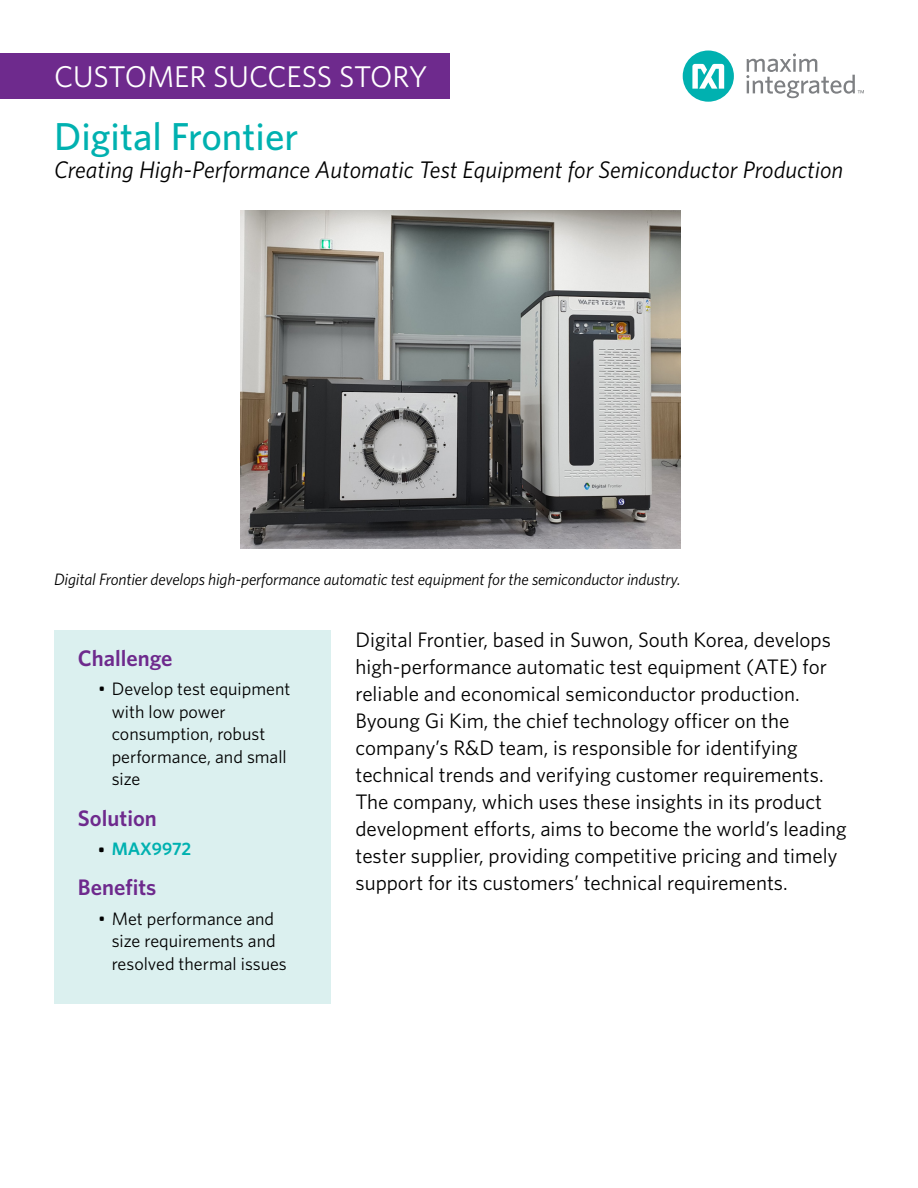
<style>
.page{position:relative;width:918px;height:1188px;background:#fff}
.page>*{position:absolute;margin:0;border:0;box-sizing:border-box;transform-origin:0 0}
.t1{font:500 39px "Whitney";color:#00b1b0}
.t2{font:30px "Whitney";color:#fff}
.t3{font:italic 24px "Whitney";color:#000}
.t4{font:600 22.5px "Whitney";color:#6e2a8d}
.t5{font:21px/27px "Whitney";color:#000}
.t6{font:18px/22.5px "Whitney";color:#000}
.t7{font:600 18px "Whitney";color:#00b1b0}
.t8{font:italic 16.5px "Whitney";letter-spacing:-.01em;color:#000}
.s1{font-size:15px;color:#000}
</style>
<div class="page">
<div style="left:0;top:53px;width:450px;height:45px;background:#6e2a8d"></div>
<div style="left:683px;top:51px;width:51px;height:51px;background:#00b1b0;border-radius:50%"></div>
<svg style="left:692px;top:64px;width:32px;height:25px"></svg>
<svg style="left:746px;top:53px;width:118px;height:45px"></svg>
<div style="left:54px;top:630px;width:276px;height:374px;background:#dbf0ef"></div>
<img style="left:241px;top:211px;width:439px;height:338px">
<h2 class="t2" style="left:54px;top:56px;width:375px">CUSTOMER SUCCESS STORY</h2>
<h1 class="t1" style="left:54px;top:110px;width:246px">Digital Frontier</h1>
<p class="t3" style="left:54px;top:154px;width:791px">Creating High-Performance Automatic Test Equipment for Semiconductor Production</p>
<p class="t8" style="left:54px;top:568px;width:628px">Digital Frontier develops high-performance automatic test equipment for the semiconductor industry.</p>
<p class="t4" style="left:78px;top:643px;width:96px">Challenge</p>
<p class="t6" style="left:112px;top:677px;width:180px;text-indent:-14px">• Develop test equipment with low power consumption, robust performance, and small size</p>
<p class="t4" style="left:78px;top:803px;width:80px">Solution</p>
<p class="t7" style="left:98px;top:837px;width:95px"><span class="s1">•</span> MAX9972</p>
<p class="t4" style="left:78px;top:872px;width:80px">Benefits</p>
<p class="t6" style="left:112px;top:907px;width:177px;text-indent:-14px">• Met performance and size requirements and resolved thermal issues</p>
<p class="t5" style="left:355px;top:626px;width:493px">Digital Frontier, based in Suwon, South Korea, develops high-performance automatic test equipment (ATE) for reliable and economical semiconductor production.<br>Byoung Gi Kim, the chief technology officer on the company’s R&amp;D team, is responsible for identifying technical trends and verifying customer requirements.<br>The company, which uses these insights in its product development efforts, aims to become the world’s leading tester supplier, providing competitive pricing and timely support for its customers’ technical requirements.</p>
</div>
